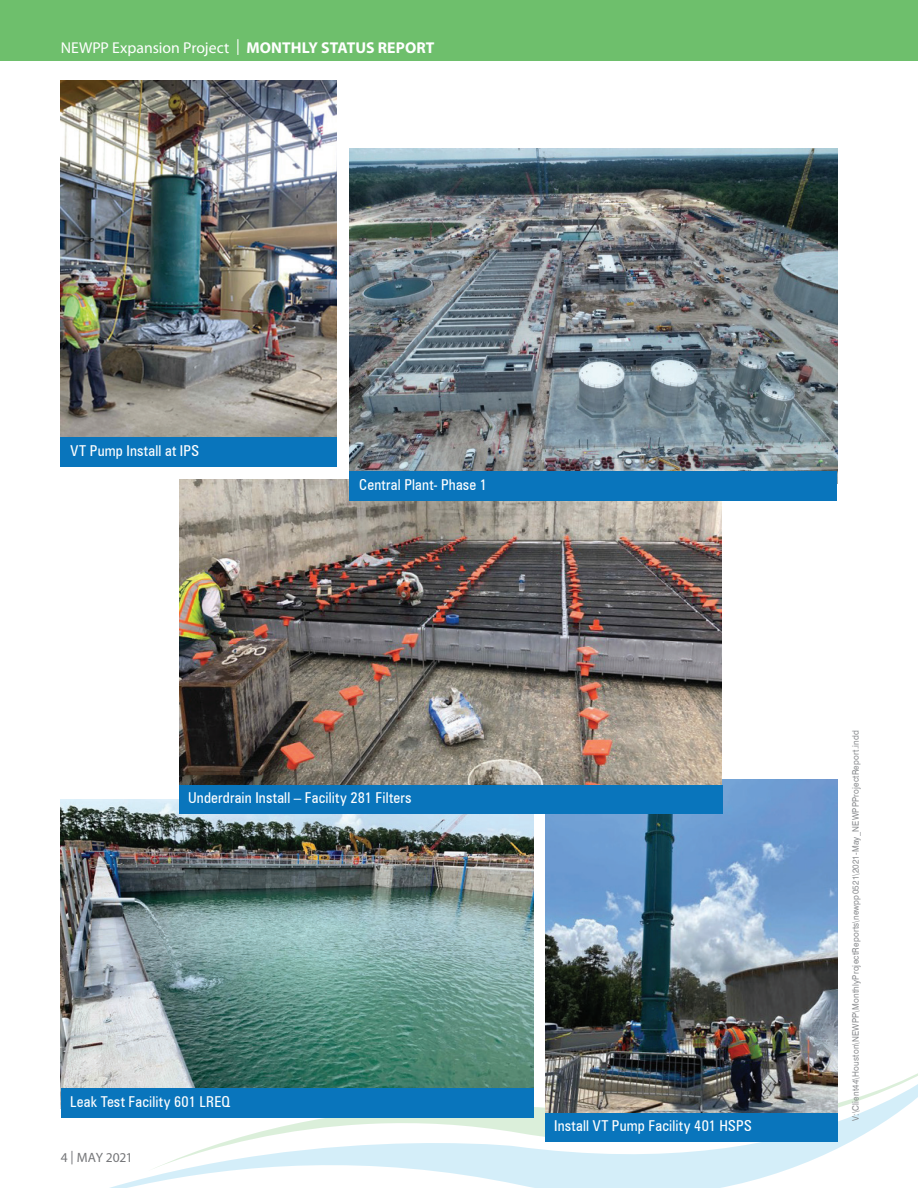
<style>
.page{position:relative;width:918px;height:1188px;background:#fff}
.page>*{position:absolute;margin:0;border:0;box-sizing:border-box;transform-origin:0 0}
.t1{font:15.75px "Myriad Pro";color:#fff}
.Caption_-_Photo_page{font:condensed 15px "Zurich BT";letter-spacing:.01em;color:#fff}
.t2{font:13.5px "Myriad Pro";letter-spacing:-.02em;color:#757679}
.t3{font:9px "Swiss 721 BT";letter-spacing:.025em;color:#8a8c8f;scale:.9 1}
.s1{font-weight:700}
</style>
<div class="page">
<svg style="left:60px;top:1054px;width:720px;height:134px"></svg>
<svg style="left:146px;top:1048px;width:772px;height:124px"></svg>
<div style="left:0;top:0;width:918px;height:60px;background:#6ebf6c"></div>
<img style="left:61px;top:799px;width:473px;height:289px">
<div style="left:61px;top:1088px;width:473px;height:30px;background:#0975bc"></div>
<img style="left:545px;top:779px;width:292px;height:334px">
<div style="left:545px;top:1113px;width:292px;height:29px;background:#0975bc"></div>
<img style="left:179px;top:480px;width:543px;height:305px">
<div style="left:179px;top:785px;width:544px;height:29px;background:#0975bc"></div>
<img style="left:61px;top:81px;width:276px;height:356px">
<div style="left:61px;top:437px;width:276px;height:30px;background:#0975bc"></div>
<img style="left:350px;top:149px;width:487px;height:322px">
<div style="left:350px;top:471px;width:487px;height:30px;background:#0975bc"></div>
<p class="t1" style="left:61px;top:38px;width:375px">NEWPP Expansion Project | <span class="s1">MONTHLY STATUS REPORT</span></p>
<p class="Caption_-_Photo_page" style="left:71px;top:442px;width:130px">VT Pump Install at IPS</p>
<p class="Caption_-_Photo_page" style="left:359px;top:475px;width:129px">Central Plant- Phase 1</p>
<p class="Caption_-_Photo_page" style="left:188px;top:789px;width:225px">Underdrain Install – Facility 281 Filters</p>
<p class="Caption_-_Photo_page" style="left:70px;top:1092px;width:161px">Leak Test Facility 601 LREQ</p>
<p class="t2" style="left:61px;top:1150px;width:73px">4 | MAY 2021</p>
<p class="Caption_-_Photo_page" style="left:554px;top:1117px;width:199px">Install VT Pump Facility 401 HSPS</p>
<p class="t3" style="left:850px;top:1120px;width:435px;rotate:-90deg">V:\Client44\Houston\NEWPP\MonthlyProjectReports\newpp0521\2021-May_NEWPPProjectReport.indd</p>
</div>
